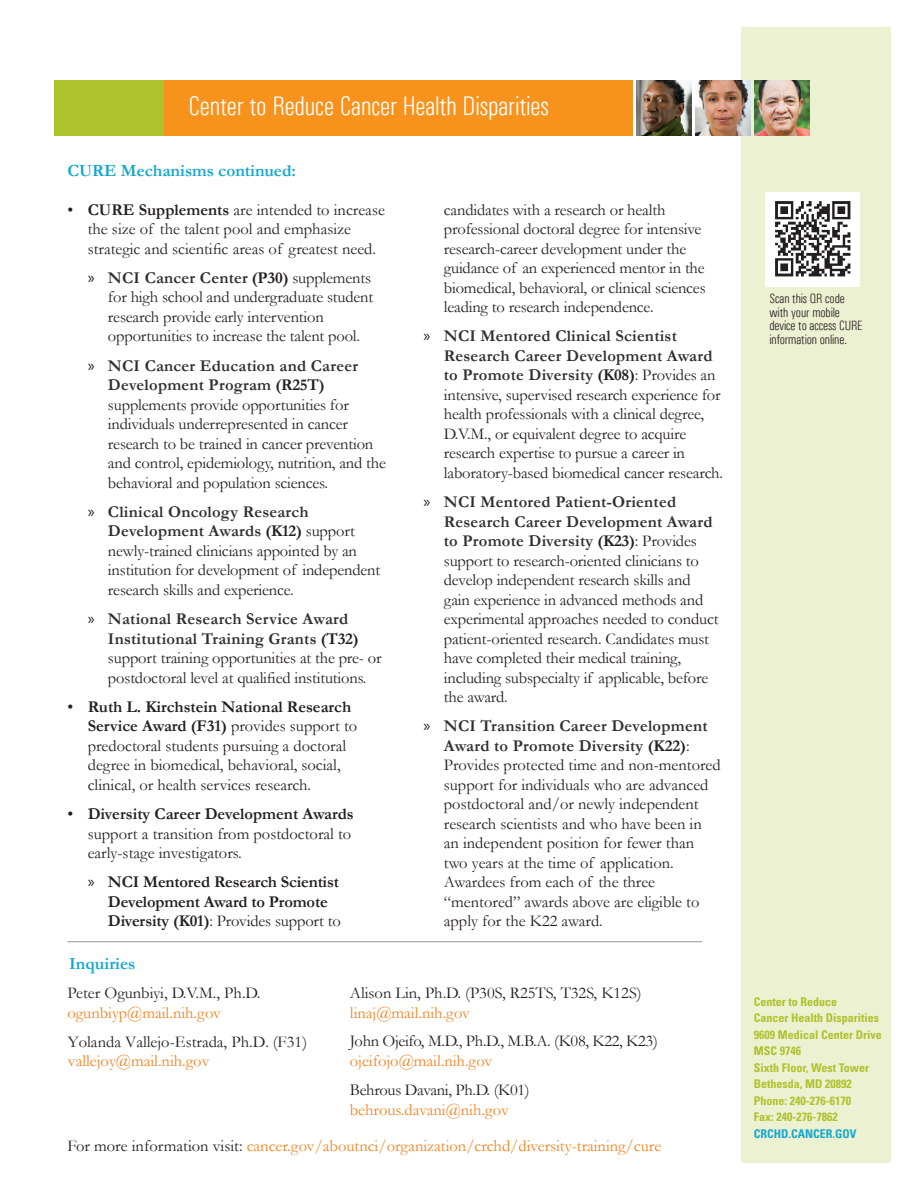
<style>
.page{position:relative;width:918px;height:1188px;background:#fff}
.page>*{position:absolute;margin:0;border:0;box-sizing:border-box;transform-origin:0 0}
.t1{font:300 condensed 27px "Univers";letter-spacing:-.005em;color:#fff}
.t2{font:700 17.25px "Garamond";color:#14a8cf}
.t3{font:16.5px/19.5px "Garamond";letter-spacing:-.01em;color:#231f20}
.t4{font:700 16.5px/19.5px "Garamond";letter-spacing:-.01em;color:#231f20}
.Body1{font:16.5px "Garamond";color:#f58220}
.t5{font:300 condensed 13.5px/13.5px "Univers";letter-spacing:-.01em;color:#231f20}
.t6{font:700 condensed 12px/16.5px "Univers LT Std";color:#acc32b}
.t7{font:700 condensed 12px "Univers LT Std";color:#14a8cf}
.s1{font-weight:700}
.s2{font-family:"Myriad Pro"}
.s3{font-weight:700;color:#312f30}
.s4{font-family:"Myriad Pro";font-weight:400}
.s5{font-weight:400}
.s6{color:#f58220}
.s7{color:#231f20}
</style>
<div class="page">
<div style="left:155px;top:81px;width:478px;height:55px;background:#f7931d"></div>
<div style="left:741px;top:27px;width:150px;height:1136px;background:#ecf1d2"></div>
<div style="left:54px;top:81px;width:109px;height:55px;background:#acc32b"></div>
<hr style="left:68px;top:941px;width:634px;height:1px;background:#939598">
<img style="left:755px;top:81px;width:55px;height:55px">
<img style="left:696px;top:81px;width:55px;height:55px">
<img style="left:637px;top:81px;width:55px;height:55px">
<img style="left:766px;top:192px;width:94px;height:94px">
<h1 class="t1" style="left:189px;top:90px;width:362px">Center to Reduce Cancer Health Disparities</h1>
<p class="t2" style="left:68px;top:158px;width:230px">CURE Mechanisms continued:</p>
<p class="t3" style="left:88px;top:199px;width:299px;text-indent:-20px">• <span class="s1">CURE Supplements</span> are intended to increase the size of the talent pool and emphasize strategic and scientific areas of greatest need.</p>
<p class="t3" style="left:108px;top:267px;width:267px;text-indent:-20px"><span class="s2">»</span> <span class="s3">NCI Cancer Center</span> <span class="s1">(P30)</span> supplements for high school and undergraduate student research provide early intervention opportunities to increase the talent pool.</p>
<p class="t3" style="left:108px;top:355px;width:280px;text-indent:-20px"><span class="s2">»</span> <span class="s3">NCI Cancer Education and Career Development Program</span> <span class="s1">(R25T) </span>supplements provide opportunities for individuals underrepresented in cancer research to be trained in cancer prevention and control, epidemiology, nutrition, and the behavioral and population sciences.</p>
<p class="t3" style="left:108px;top:501px;width:274px;text-indent:-20px"><span class="s2">»</span> <span class="s3">Clinical Oncology Research Development Awards</span> <span class="s1">(K12)</span> support newly-trained clinicians appointed by an institution for development of independent research skills and experience.</p>
<p class="t3" style="left:108px;top:609px;width:275px;text-indent:-20px"><span class="s2">»</span> <span class="s3">National Research Service Award Institutional Training Grants</span> <span class="s1">(T32) </span>support training opportunities at the pre- or postdoctoral level at qualified institutions.</p>
<p class="t3" style="left:88px;top:696px;width:271px;text-indent:-20px">• <span class="s1">Ruth L. Kirchstein National Research Service Award (F31)</span> provides support to predoctoral students pursuing a doctoral degree in biomedical, behavioral, social, clinical, or health services research.</p>
<p class="t3" style="left:88px;top:804px;width:268px;text-indent:-20px">• <span class="s1">Diversity Career Development Awards </span>support a transition from postdoctoral to early-stage investigators.</p>
<p class="t4" style="left:108px;top:872px;width:234px;text-indent:-20px"><span class="s4">»</span> NCI Mentored Research Scientist<br>Development Award to Promote<br>Diversity (K01)<span class="s5">: Provides support to</span></p>
<p class="t3" style="left:444px;top:199px;width:263px">candidates with a research or health professional doctoral degree for intensive research-career development under the guidance of an experienced mentor in the biomedical, behavioral, or clinical sciences leading to research independence.</p>
<p class="t3" style="left:444px;top:326px;width:281px;text-indent:-20px"><span class="s2">»</span> <span class="s3">NCI Mentored Clinical Scientist Research Career Development Award to Promote Diversity</span> <span class="s1">(K08)</span>: Provides an intensive, supervised research experience for health professionals with a clinical degree, D.V.M., or equivalent degree to acquire research expertise to pursue a career in laboratory-based biomedical cancer research.</p>
<p class="t3" style="left:444px;top:492px;width:276px;text-indent:-20px"><span class="s2">»</span> <span class="s3">NCI Mentored Patient-Oriented Research Career Development Award to Promote Diversity</span> <span class="s1">(K23)</span>: Provides support to research-oriented clinicians to develop independent research skills and gain experience in advanced methods and experimental approaches needed to conduct patient-oriented research. Candidates must have completed their medical training, including subspecialty if applicable, before the award.</p>
<p class="t3" style="left:444px;top:716px;width:278px;text-indent:-20px"><span class="s2">»</span> <span class="s3">NCI Transition Career Development Award to Promote Diversity</span> <span class="s1">(K22)</span>:<br>Provides protected time and non-mentored support for individuals who are advanced postdoctoral and/or newly independent research scientists and who have been in an independent position for fewer than two years at the time of application.<br>Awardees from each of the three “mentored” awards above are eligible to apply for the K22 award.</p>
<h2 class="t2" style="left:69px;top:952px;width:68px">Inquiries</h2>
<p class="t3" style="left:68px;top:983px;width:194px">Peter Ogunbiyi, D.V.M., Ph.D. <span class="s6">ogunbiyp@mail.nih.gov</span></p>
<p class="t3" style="left:68px;top:1031px;width:241px">Yolanda Vallejo-Estrada, Ph.D. (F31) <span class="s6">vallejoy@mail.nih.gov</span></p>
<p class="t3" style="left:350px;top:983px;width:293px">Alison Lin, Ph.D. (P30S, R25TS, T32S, K12S) <span class="s6">linaj@mail.nih.gov</span></p>
<p class="t3" style="left:350px;top:1031px;width:309px">John Ojeifo, M.D., Ph.D., M.B.A. (K08, K22, K23) <span class="s6">ojeifojo@mail.nih.gov</span></p>
<p class="t3" style="left:350px;top:1080px;width:181px">Behrous Davani, Ph.D. (K01) <span class="s6">behrous.davani@nih.gov</span></p>
<p class="Body1" style="left:68px;top:1134px;width:595px"><span class="s7">For more information visit:</span> cancer.gov/aboutnci/organization/crchd/diversity-training/cure</p>
<p class="t5" style="left:770px;top:292px;width:95px">Scan this QR code with your mobile device to access CURE information online.</p>
<p class="t6" style="left:754px;top:993px;width:129px">Center to Reduce<br>Cancer Health Disparities<br>9609 Medical Center Drive<br>MSC 9746<br>Sixth Floor, West Tower<br>Bethesda, MD 20892<br>Phone: 240-276-6170<br>Fax: 240-276-7862</p>
<p class="t7" style="left:754px;top:1126px;width:104px">CRCHD.CANCER.GOV</p>
</div>
